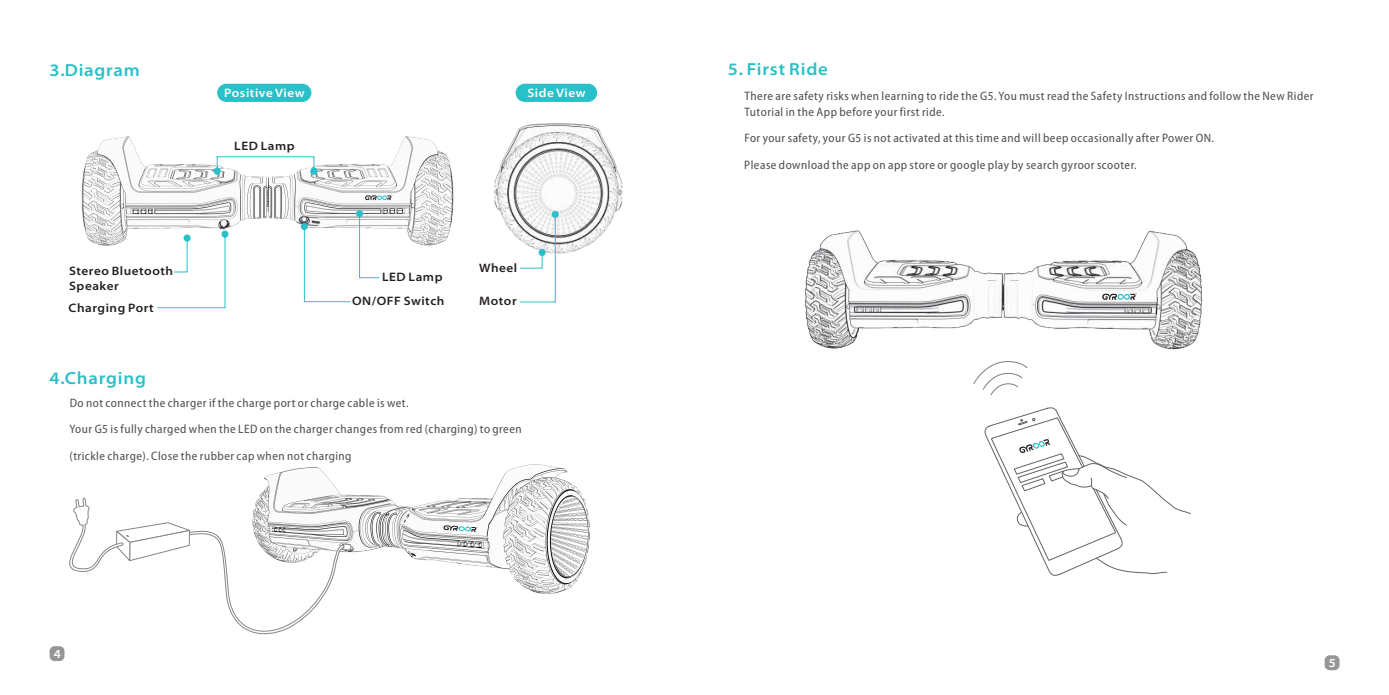
<style>
.page{position:relative;width:1389px;height:695px;background:#fff}
.page>*{position:absolute;margin:0;border:0;box-sizing:border-box;transform-origin:0 0}
.t1{font:600 semi-expanded 17.5px "Myriad Pro";letter-spacing:.045em;color:#27c0c8}
.t2{font:semi-condensed 12.25px/26.4px "Myriad Pro";letter-spacing:.04em;color:#4e4b4c}
.t3{font:600 semi-expanded 12.25px/15px "Myriad Pro";letter-spacing:.045em;color:#241f1f}
.t4{font:600 semi-expanded 12.25px "Myriad Pro";letter-spacing:.045em;color:#fff}
</style>
<div class="page">
<img style="left:81px;top:83px;width:449px;height:226px">
<img style="left:296px;top:215px;width:26px;height:12px">
<img style="left:405px;top:83px;width:218px;height:205px">
<img style="left:259px;top:464px;width:331px;height:130px">
<div style="left:1325px;top:655px;width:15px;height:15px;background:#969698;border-radius:5px"></div>
<div style="left:50px;top:646px;width:14px;height:15px;background:#969698;border-radius:5px"></div>
<div style="left:516px;top:84px;width:81px;height:18px;background:#2ac0c9;border-radius:9px"></div>
<div style="left:217px;top:84px;width:94px;height:18px;background:#2ac0c9;border-radius:9px"></div>
<svg style="left:214px;top:156px;width:103px;height:19px"></svg>
<svg style="left:157px;top:219px;width:73px;height:89px"></svg>
<svg style="left:301px;top:223px;width:49px;height:79px"></svg>
<svg style="left:356px;top:210px;width:23px;height:68px"></svg>
<svg style="left:69px;top:496px;width:283px;height:139px"></svg>
<svg style="left:520px;top:211px;width:39px;height:91px"></svg>
<svg style="left:973px;top:361px;width:55px;height:35px"></svg>
<svg style="left:985px;top:407px;width:206px;height:168px"></svg>
<img style="left:804px;top:230px;width:399px;height:120px">
<svg style="left:1102px;top:293px;width:35px;height:7px"></svg>
<svg style="left:365px;top:195px;width:28px;height:5px"></svg>
<svg style="left:443px;top:525px;width:35px;height:7px"></svg>
<h1 class="t1" style="left:50px;top:60px;width:92px">3. Diagram</h1>
<h1 class="t1" style="left:728px;top:59px;width:102px">5. First Ride</h1>
<p class="t2" style="left:744px;top:87px;width:571px;line-height:16.1px">There are safety risks when learning to ride the G5. You must read the Safety Instructions and follow the New Rider<br>Tutorial in the App before your first ride.</p>
<p class="t2" style="left:744px;top:125px;width:471px">For your safety, your G5 is not activated at this time and will beep occasionally after Power ON.<br>Please download the app on app store or google play by search gyroor scooter.</p>
<p class="t4" style="left:224px;top:86px;width:82px">Positive View</p>
<p class="t4" style="left:527px;top:86px;width:60px">Side View</p>
<p class="t3" style="left:234px;top:139px;width:62px">LED Lamp</p>
<p class="t3" style="left:69px;top:264px;width:106px">Stereo Bluetooth<br>Speaker</p>
<p class="t3" style="left:69px;top:300px;width:87px">Charging Port</p>
<h1 class="t1" style="left:50px;top:368px;width:98px">4. Charging</h1>
<p class="t3" style="left:382px;top:269px;width:62px">LED Lamp</p>
<p class="t3" style="left:352px;top:293px;width:94px">ON/OFF Switch</p>
<p class="t3" style="left:479px;top:261px;width:40px">Wheel</p>
<p class="t3" style="left:479px;top:293px;width:39px">Motor</p>
<p class="t2" style="left:69px;top:389px;width:454px">Do not connect the charger if the charge port or charge cable is wet.<br>Your G5 is fully charged when the LED on the charger changes from red (charging) to green (trickle charge). Close the rubber cap when not charging</p>
<p class="t4" style="left:54px;top:646px;width:9px">4</p>
<p class="t4" style="left:1329px;top:655px;width:9px">5</p>
</div>
